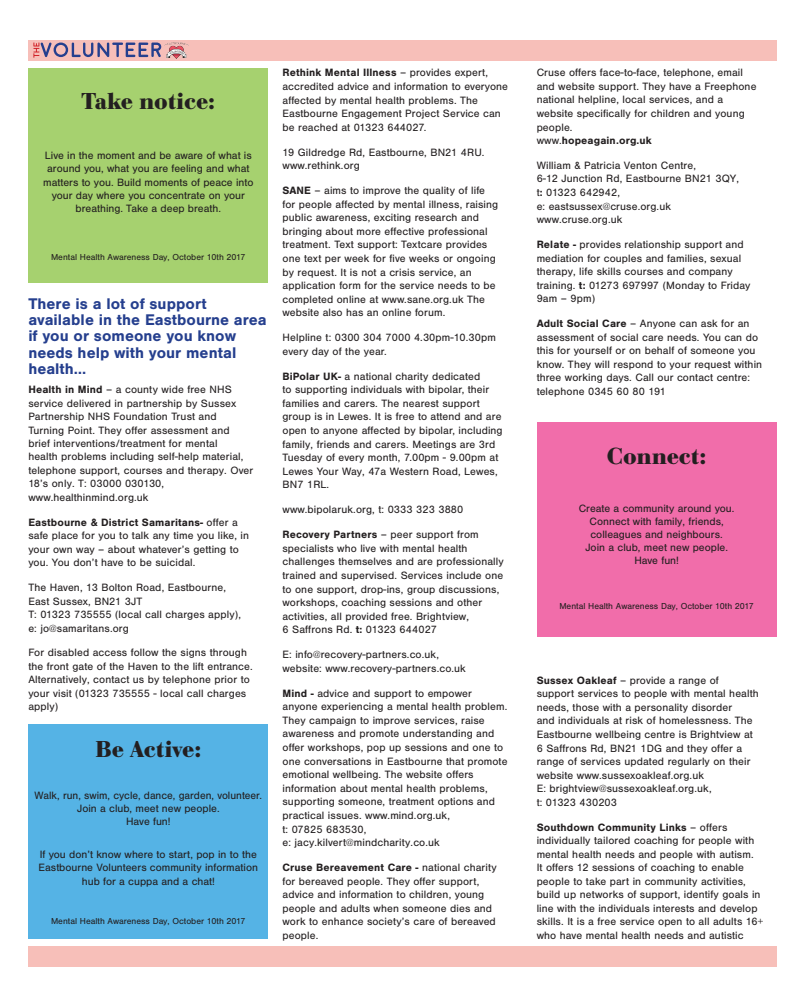
<style>
.page{position:relative;width:805px;height:1007px;background:#fff}
.page>*{position:absolute;margin:0;border:0;box-sizing:border-box;transform-origin:0 0}
.t1{font:700 24px "Bodoni";letter-spacing:-.005em;color:#231f20}
.t2{font:700 16px/16.3px "Sans";color:#253f8e}
._02__Body{font:11px/13.5px "Sans";letter-spacing:.01em;color:#231f20}
.t3{font:9px "Sans";color:#231f20}
.s1{font-weight:700}
</style>
<div class="page">
<div style="left:28px;top:40px;width:749px;height:20px;background:#f7bfb9"></div>
<img style="left:164px;top:42px;width:24px;height:16px">
<svg style="left:33px;top:42px;width:128px;height:16px"></svg>
<div style="left:28px;top:946px;width:749px;height:21px;background:#f7bfb9"></div>
<div style="left:28px;top:68px;width:240px;height:214px;background:#a6d16f"></div>
<div style="left:537px;top:422px;width:240px;height:214px;background:#f16daa"></div>
<div style="left:28px;top:724px;width:240px;height:214px;background:#55b3e5"></div>
<p class="t1" style="left:82px;top:87px;width:135px">Take notice:</p>
<p class="_02__Body" style="left:43px;top:149px;width:212px;line-height:13.2px;text-align:center">Live in the moment and be aware of what is around you, what you are feeling and what matters to you. Build moments of peace into your day where you concentrate on your breathing. Take a deep breath.</p>
<p class="t3" style="left:51px;top:252px;width:196px">Mental Health Awareness Day, October 10th 2017</p>
<p class="t2" style="left:28px;top:295px;width:240px">There is a lot of support available in the Eastbourne area if you or someone you know needs help with your mental health…</p>
<p class="_02__Body" style="left:28px;top:382px;width:226px"><span class="s1">Health in Mind</span> – a county wide free NHS service delivered in partnership by Sussex Partnership NHS Foundation Trust and Turning Point. They offer assessment and brief interventions/treatment for mental<br>health problems including self-help material, telephone support, courses and therapy. Over 18’s only. T: 03000 030130, www.healthinmind.org.uk</p>
<p class="_02__Body" style="left:28px;top:515px;width:222px"><span class="s1">Eastbourne &amp; District Samaritans-</span> offer a safe place for you to talk any time you like, in your own way – about whatever’s getting to you. You don’t have to be suicidal.</p>
<p class="_02__Body" style="left:28px;top:580px;width:214px">The Haven, 13 Bolton Road, Eastbourne,<br>East Sussex, BN21 3JT<br>T: 01323 735555 (local call charges apply), e: jo@samaritans.org</p>
<p class="_02__Body" style="left:28px;top:646px;width:226px">For disabled access follow the signs through the front gate of the Haven to the lift entrance.<br>Alternatively, contact us by telephone prior to your visit (01323 735555 - local call charges apply)</p>
<p class="t1" style="left:95px;top:734px;width:108px">Be Active:</p>
<p class="_02__Body" style="left:35px;top:788px;width:229px;line-height:13.2px;text-align:center">Walk, run, swim, cycle, dance, garden, volunteer.<br>Join a club, meet new people.<br>Have fun!</p>
<p class="_02__Body" style="left:39px;top:847px;width:221px;line-height:13.2px;text-align:center">If you don’t know where to start, pop in to the<br>Eastbourne Volunteers community information hub for a cuppa and a chat!</p>
<p class="t3" style="left:51px;top:915px;width:196px">Mental Health Awareness Day, October 10th 2017</p>
<p class="_02__Body" style="left:282px;top:66px;width:227px"><span class="s1">Rethink Mental Illness</span> – provides expert, accredited advice and information to everyone affected by mental health problems. The Eastbourne Engagement Project Service can be reached at 01323 644027.</p>
<p class="_02__Body" style="left:282px;top:145px;width:204px">19 Gildredge Rd, Eastbourne, BN21 4RU. www.rethink.org</p>
<p class="_02__Body" style="left:282px;top:184px;width:217px"><span class="s1">SANE</span> – aims to improve the quality of life for people affected by mental illness, raising public awareness, exciting research and bringing about more effective professional treatment. Text support: Textcare provides one text per week for five weeks or ongoing by request. It is not a crisis service, an application form for the service needs to be completed online at www.sane.org.uk The website also has an online forum.</p>
<p class="_02__Body" style="left:282px;top:331px;width:215px">Helpline t: 0300 304 7000 4.30pm-10.30pm every day of the year.</p>
<p class="_02__Body" style="left:282px;top:369px;width:222px"><span class="s1">BiPolar UK-</span> a national charity dedicated<br>to supporting individuals with bipolar, their families and carers. The nearest support group is in Lewes. It is free to attend and are open to anyone affected by bipolar, including family, friends and carers. Meetings are 3rd Tuesday of every month, 7.00pm - 9.00pm at Lewes Your Way, 47a Western Road, Lewes, BN7 1RL.</p>
<p class="_02__Body" style="left:282px;top:503px;width:182px">www.bipolaruk.org, t: 0333 323 3880</p>
<p class="_02__Body" style="left:282px;top:528px;width:223px"><span class="s1">Recovery Partners</span> – peer support from specialists who live with mental health challenges themselves and are professionally trained and supervised. Services include one to one support, drop-ins, group discussions, workshops, coaching sessions and other activities, all provided free. Brightview,<br>6 Saffrons Rd. <span class="s1">t:</span> 01323 644027</p>
<p class="_02__Body" style="left:282px;top:647px;width:185px">E: info@recovery-partners.co.uk, website: www.recovery-partners.co.uk</p>
<p class="_02__Body" style="left:282px;top:686px;width:227px"><span class="s1">Mind -</span> advice and support to empower anyone experiencing a mental health problem.<br>They campaign to improve services, raise awareness and promote understanding and offer workshops, pop up sessions and one to one conversations in Eastbourne that promote emotional wellbeing. The website offers information about mental health problems, supporting someone, treatment options and practical issues. www.mind.org.uk,<br>t: 07825 683530,<br>e: jacy.kilvert@mindcharity.co.uk</p>
<p class="_02__Body" style="left:282px;top:860px;width:216px"><span class="s1">Cruse Bereavement Care -</span> national charity for bereaved people. They offer support, advice and information to children, young people and adults when someone dies and work to enhance society’s care of bereaved people.</p>
<p class="_02__Body" style="left:537px;top:66px;width:221px">Cruse offers face-to-face, telephone, email and website support. They have a Freephone national helpline, local services, and a website specifically for children and young people.<br>www.<span class="s1">hopeagain.org.uk</span></p>
<p class="_02__Body" style="left:537px;top:159px;width:204px">William &amp; Patricia Venton Centre,<br>6-12 Junction Rd, Eastbourne BN21 3QY, t<span class="s1">:</span> 01323 642942,<br>e: eastsussex@cruse.org.uk www.cruse.org.uk</p>
<p class="_02__Body" style="left:537px;top:238px;width:215px"><span class="s1">Relate -</span> provides relationship support and mediation for couples and families, sexual therapy, life skills courses and company training. <span class="s1">t:</span> 01273 697997 (Monday to Friday 9am – 9pm)</p>
<p class="_02__Body" style="left:537px;top:317px;width:227px"><span class="s1">Adult Social Care</span> – Anyone can ask for an assessment of social care needs. You can do this for yourself or on behalf of someone you know. They will respond to your request within three working days. Call our contact centre: telephone 0345 60 80 191</p>
<p class="t1" style="left:607px;top:442px;width:101px">Connect:</p>
<p class="_02__Body" style="left:579px;top:501px;width:157px;line-height:13.2px;text-align:center">Create a community around you.<br>Connect with family, friends, colleagues and neighbours.<br>Join a club, meet new people.<br>Have fun!</p>
<p class="t3" style="left:559px;top:601px;width:196px">Mental Health Awareness Day, October 10th 2017</p>
<p class="_02__Body" style="left:537px;top:673px;width:224px"><span class="s1">Sussex Oakleaf</span> – provide a range of support services to people with mental health needs, those with a personality disorder<br>and individuals at risk of homelessness. The Eastbourne wellbeing centre is Brightview at 6 Saffrons Rd, BN21 1DG and they offer a range of services updated regularly on their website www.sussexoakleaf.org.uk<br>E: brightview@sussexoakleaf.org.uk,<br>t: 01323 430203</p>
<p class="_02__Body" style="left:537px;top:820px;width:228px"><span class="s1">Southdown Community Links</span> – offers individually tailored coaching for people with mental health needs and people with autism.<br>It offers 12 sessions of coaching to enable people to take part in community activities, build up networks of support, identify goals in line with the individuals interests and develop skills. It is a free service open to all adults 16+ who have mental health needs and autistic</p>
</div>
